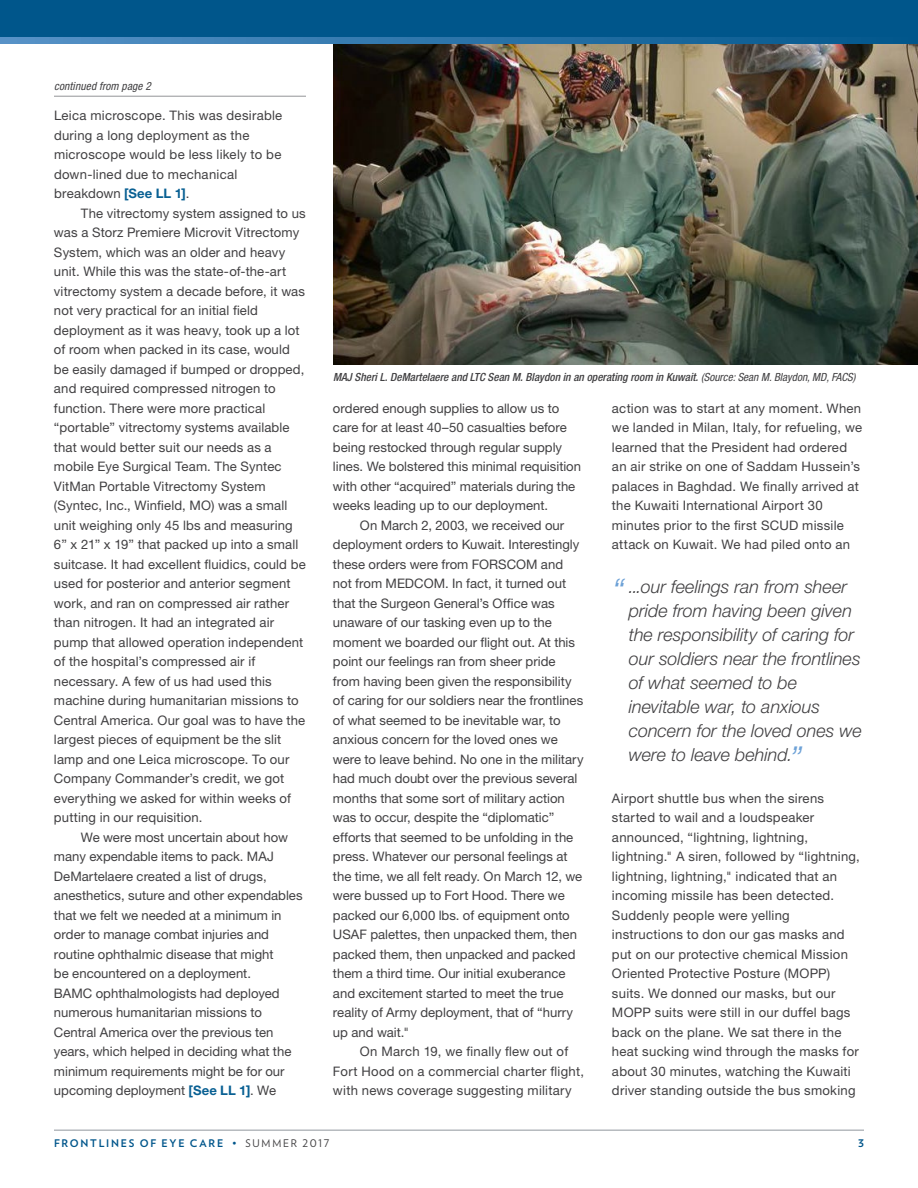
<style>
.page{position:relative;width:918px;height:1188px;background:#fff}
.page>*{position:absolute;margin:0;border:0;box-sizing:border-box;transform-origin:0 0}
.t1{font:italic 300 33px "Helvetica Neue LT Std";color:#6ea2d7}
.t2{font:italic 300 18px/24px "Helvetica Neue LT Std";letter-spacing:-.005em;color:#414042}
.t3{font:13.2px/19.5px "Helvetica Neue LT Std";letter-spacing:.005em;color:#414042}
.t4{font:italic 500 condensed 11.25px "Helvetica Neue LT Std";color:#414042}
.t5{font:italic condensed 11.25px "Helvetica Neue LT Std";letter-spacing:.015em;color:#414042}
.t6{font:700 10.5px "Verlag";letter-spacing:.17em;color:#00568b}
.s1{font-weight:700;color:#096093}
.s2{font-weight:400}
.s3{font-size:33px;color:#6ea2d7}
.s4{font-weight:400;color:#414042}
</style>
<div class="page">
<hr style="left:54px;top:1130px;width:810px;height:1px;background:#91969d">
<div style="left:0;top:0;width:918px;height:44px;background:#00568b"></div>
<svg style="left:0;top:38px;width:808px;height:6px;background:#3177ac"></svg>
<hr style="left:54px;top:96px;width:252px;height:1px;background:#939598">
<img style="left:333px;top:44px;width:585px;height:320px">
<p class="t5" style="left:54px;top:80px;width:98px">continued from page 2</p>
<p class="t3" style="left:54px;top:105px;width:230px">Leica microscope. This was desirable during a long deployment as the microscope would be less likely to be down-lined due to mechanical breakdown <span class="s1">[See LL 1]</span>.</p>
<p class="t3" style="left:54px;top:203px;width:253px;text-indent:27px">The vitrectomy system assigned to us was a Storz Premiere Microvit Vitrectomy System, which was an older and heavy unit. While this was the state-of-the-art vitrectomy system a decade before, it was not very practical for an initial field deployment as it was heavy, took up a lot of room when packed in its case, would be easily damaged if bumped or dropped, and required compressed nitrogen to function. There were more practical “portable” vitrectomy systems available that would better suit our needs as a mobile Eye Surgical Team. The Syntec VitMan Portable Vitrectomy System (Syntec, Inc., Winfield, MO) was a small unit weighing only 45 lbs and measuring 6” x 21” x 19” that packed up into a small suitcase. It had excellent fluidics, could be used for posterior and anterior segment work, and ran on compressed air rather than nitrogen. It had an integrated air pump that allowed operation independent of the hospital’s compressed air if necessary. A few of us had used this machine during humanitarian missions to Central America. Our goal was to have the largest pieces of equipment be the slit lamp and one Leica microscope. To our Company Commander’s credit, we got everything we asked for within weeks of putting in our requisition.</p>
<p class="t3" style="left:54px;top:827px;width:250px;text-indent:27px">We were most uncertain about how many expendable items to pack. MAJ DeMartelaere created a list of drugs, anesthetics, suture and other expendables that we felt we needed at a minimum in order to manage combat injuries and routine ophthalmic disease that might<br>be encountered on a deployment.<br>BAMC ophthalmologists had deployed numerous humanitarian missions to Central America over the previous ten years, which helped in deciding what the minimum requirements might be for our upcoming deployment <span class="s1">[See LL 1]</span>. We</p>
<p class="t4" style="left:333px;top:370px;width:524px">MAJ Sheri L. DeMartelaere and LTC Sean M. Blaydon in an operating room in Kuwait. <span class="s2">(Source: Sean M. Blaydon, MD, FACS)</span></p>
<p class="t3" style="left:612px;top:398px;width:252px">action was to start at any moment. When we landed in Milan, Italy, for refueling, we learned that the President had ordered an air strike on one of Saddam Hussein’s palaces in Baghdad. We finally arrived at the Kuwaiti International Airport 30 minutes prior to the first SCUD missile attack on Kuwait. We had piled onto an</p>
<p class="t2" style="left:629px;top:575px;width:220px">...our feelings ran from sheer</p>
<p class="t3" style="left:333px;top:398px;width:250px">ordered enough supplies to allow us to care for at least 40–50 casualties before being restocked through regular supply lines. We bolstered this minimal requisition with other “acquired” materials during the weeks leading up to our deployment.</p>
<p class="t3" style="left:333px;top:515px;width:252px;text-indent:27px">On March 2, 2003, we received our deployment orders to Kuwait. Interestingly these orders were from FORSCOM and not from MEDCOM. In fact, it turned out that the Surgeon General’s Office was unaware of our tasking even up to the moment we boarded our flight out. At this point our feelings ran from sheer pride from having been given the responsibility of caring for our soldiers near the frontlines of what seemed to be inevitable war, to anxious concern for the loved ones we were to leave behind. No one in the military had much doubt over the previous several months that some sort of military action was to occur, despite the “diplomatic” efforts that seemed to be unfolding in the press. Whatever our personal feelings at the time, we all felt ready. On March 12, we were bussed up to Fort Hood. There we packed our 6,000 lbs. of equipment onto USAF palettes, then unpacked them, then packed them, then unpacked and packed them a third time. Our initial exuberance and excitement started to meet the true reality of Army deployment, that of “hurry up and wait."</p>
<p class="t3" style="left:333px;top:1042px;width:253px;text-indent:27px">On March 19, we finally flew out of<br>Fort Hood on a commercial charter flight, with news coverage suggesting military</p>
<p class="t1" style="left:612px;top:571px;width:14px">“</p>
<p class="t2" style="left:629px;top:599px;width:234px">pride from having been given the responsibility of caring for our soldiers near the frontlines of what seemed to be inevitable war, to anxious concern for the loved ones we were to leave behind.<span class="s3">”</span></p>
<p class="t3" style="left:612px;top:788px;width:249px">Airport shuttle bus when the sirens started to wail and a loudspeaker announced, “lightning, lightning, lightning." A siren, followed by “lightning, lightning, lightning," indicated that an incoming missile has been detected.<br>Suddenly people were yelling instructions to don our gas masks and put on our protective chemical Mission Oriented Protective Posture (MOPP) suits. We donned our masks, but our MOPP suits were still in our duffel bags back on the plane. We sat there in the heat sucking wind through the masks for about 30 minutes, watching the Kuwaiti driver standing outside the bus smoking</p>
<p class="t6" style="left:54px;top:1135px;width:277px">FRONTLINES OF EYE CARE <span class="s2">•</span> <span class="s4">SUMMER 2017</span></p>
<p class="t6" style="left:858px;top:1135px;width:7px">3</p>
</div>
